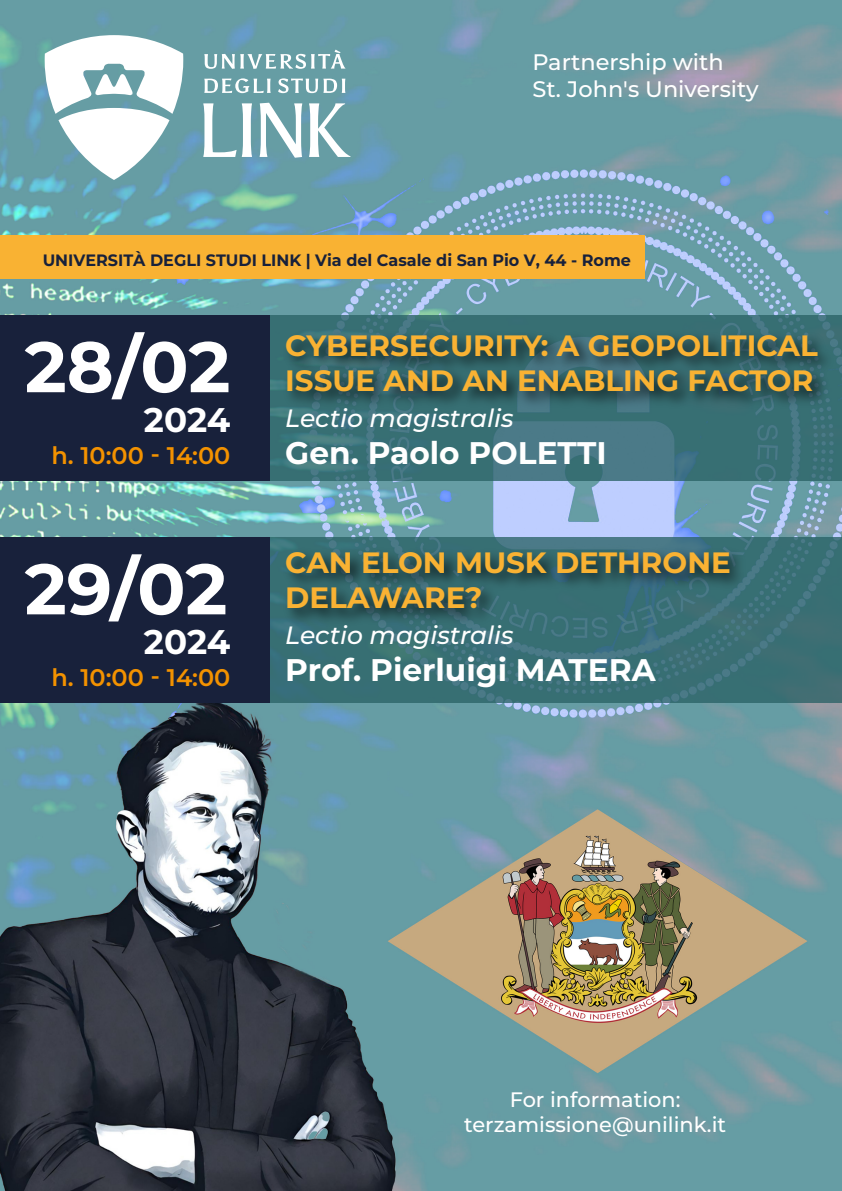
<style>
.page{position:relative;width:842px;height:1191px;background:#fff}
.page>*{position:absolute;margin:0;border:0;box-sizing:border-box;transform-origin:0 0}
.t1{font:700 71.3px "Montserrat";color:#fff}
.t2{font:700 34.1px "Montserrat";letter-spacing:-.005em;color:#fff}
.t3{font:700 31.2px "Montserrat";color:#fff}
.t4{font:700 29.4px/35.3px "Montserrat";color:#f9b233}
.t5{font:italic 500 25px "Montserrat";color:#fff}
.t6{font:600 24px "Montserrat";color:#f39200}
.t7{font:500 22.4px/26.9px "Montserrat";color:#fff}
.t8{font:500 20.9px/25.1px "Montserrat";color:#fff;text-align:center}
.t9{font:700 16.4px "Montserrat";color:#18213b}
</style>
<div class="page">
<img style="left:0;top:0;width:842px;height:1191px">
<div style="left:269px;top:316px;width:573px;height:164px;background:linear-gradient(to right,#3e747b,#3f727c)"></div>
<svg style="left:269px;top:538px;width:573px;height:165px;background:#3a6f76"></svg>
<div style="left:0;top:236px;width:645px;height:43px;background:#f9b233"></div>
<svg style="left:203px;top:103px;width:147px;height:55px"></svg>
<svg style="left:204px;top:50px;width:141px;height:19px"></svg>
<svg style="left:204px;top:78px;width:141px;height:15px"></svg>
<svg style="left:45px;top:35px;width:138px;height:145px"></svg>
<div style="left:0;top:316px;width:269px;height:164px;background:#18213b"></div>
<img style="left:277px;top:322px;width:563px;height:99px">
<div style="left:0;top:538px;width:269px;height:165px;background:#18213b"></div>
<img style="left:277px;top:539px;width:476px;height:99px">
<p class="t7" style="left:532px;top:48px;width:228px">Partnership with<br>St. John's University</p>
<p class="t9" style="left:43px;top:249px;width:590px">UNIVERSITÀ DEGLI STUDI LINK | Via del Casale di San Pio V, 44 - Rome</p>
<h1 class="t1" style="left:25px;top:319px;width:207px">28/02</h1>
<p class="t2" style="left:144px;top:397px;width:88px">2024</p>
<p class="t6" style="left:52px;top:439px;width:180px">h. 10:00 - 14:00</p>
<h1 class="t1" style="left:25px;top:541px;width:204px">29/02</h1>
<p class="t2" style="left:144px;top:619px;width:88px">2024</p>
<p class="t6" style="left:52px;top:661px;width:180px">h. 10:00 - 14:00</p>
<p class="t4" style="left:285px;top:327px;width:534px">CYBERSECURITY: A GEOPOLITICAL<br>ISSUE AND AN ENABLING FACTOR</p>
<p class="t5" style="left:285px;top:401px;width:230px">Lectio magistralis</p>
<p class="t3" style="left:285px;top:432px;width:323px">Gen. Paolo POLETTI</p>
<p class="t4" style="left:285px;top:544px;width:447px">CAN ELON MUSK DETHRONE<br>DELAWARE?</p>
<p class="t5" style="left:285px;top:618px;width:230px">Lectio magistralis</p>
<p class="t3" style="left:285px;top:649px;width:372px">Prof. Pierluigi MATERA</p>
<p class="t8" style="left:464px;top:1086px;width:264px">For information: terzamissione@unilink.it</p>
</div>
